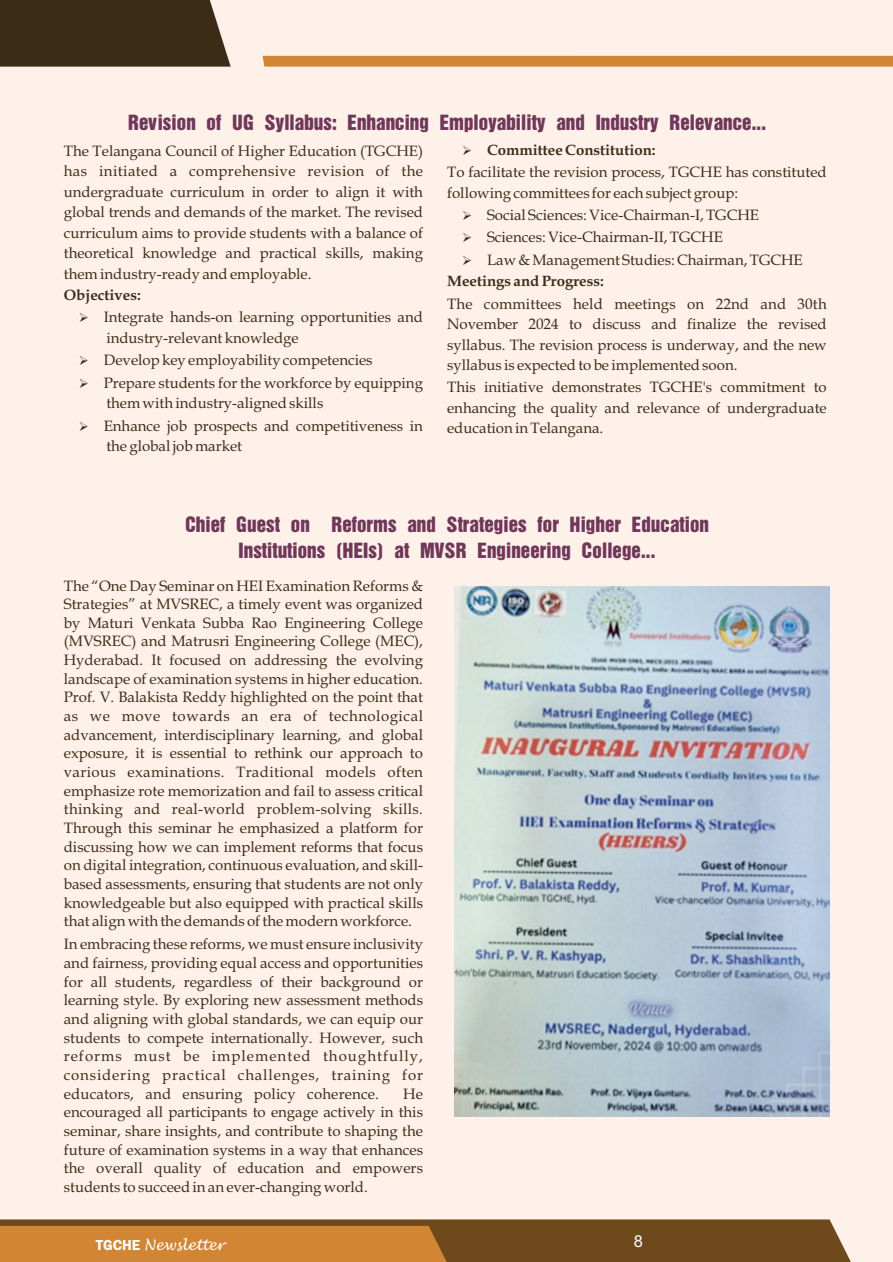
<style>
.page{position:relative;width:893px;height:1262px;background:#fff}
.page>*{position:absolute;margin:0;border:0;box-sizing:border-box;transform-origin:0 0}
.t1{font:21px/25.5px "Helvetica Roman Semi B";color:#703759;text-align:center}
.t2{font:16.5px "Arial";color:#fff}
.t3{font:15px/18.6px "Book Antiqua";color:#3c2b17;text-align:justify}
.t4{font:700 15px "Book Antiqua";color:#3c2b17}
.t5{font:italic 14.25px "Lucida Handwriting";color:#fff}
.s1{font-family:"Franklin Gothic";font-weight:600;font-style:normal;font-size:15px}
</style>
<div class="page">
<div style="left:0;top:0;width:892px;height:1261px;background:#fdf1ea"></div>
<svg style="left:0;top:1219px;width:850px;height:42px;background:#9b672a"></svg>
<div style="left:0;top:0;width:231px;height:67px;background:#3c2b17"></div>
<svg style="left:262px;top:56px;width:630px;height:11px;background:#d38939"></svg>
<img style="left:454px;top:586px;width:375px;height:530px">
<h1 class="t1" style="left:128px;top:111px;width:639px">Revision of UG Syllabus: Enhancing Employability and Industry Relevance...</h1>
<p class="t3" style="left:64px;top:142px;width:361px;line-height:20.5px">The Telangana Council of Higher Education (TGCHE) has initiated a comprehensive revision of the undergraduate curriculum in order to align it with global trends and demands of the market. The revised curriculum aims to provide students with a balance of theoretical knowledge and practical skills, making them industry-ready and employable.</p>
<p class="t3" style="left:104px;top:309px;width:321px;line-height:20.5px">Integrate hands-on learning opportunities and industry-relevant knowledge</p>
<p class="t3" style="left:104px;top:351px;width:321px;line-height:22.4px">Develop key employability competencies<br>Prepare students for the workforce by equipping</p>
<p class="t3" style="left:104px;top:394px;width:321px;line-height:22.4px">them with industry-aligned skills<br>Enhance job prospects and competitiveness in</p>
<p class="t3" style="left:106px;top:438px;width:137px">the global job market</p>
<p class="t4" style="left:64px;top:289px;width:79px">Objectives:</p>
<p class="t4" style="left:487px;top:144px;width:170px">Committee Constitution:</p>
<p class="t3" style="left:447px;top:163px;width:381px;line-height:20.5px">To facilitate the revision process, TGCHE has constituted following committees for each subject group:</p>
<p class="t3" style="left:487px;top:205px;width:317px;line-height:22.4px;text-align:left">Social Sciences: Vice-Chairman-I, TGCHE<br>Sciences: Vice-Chairman-II, TGCHE<br>Law &amp; Management Studies: Chairman, TGCHE</p>
<p class="t3" style="left:447px;top:295px;width:381px;line-height:20.5px">The committees held meetings on 22nd and 30th November 2024 to discuss and finalize the revised syllabus. The revision process is underway, and the new syllabus is expected to be implemented soon.</p>
<p class="t3" style="left:447px;top:379px;width:381px;line-height:20.5px">This initiative demonstrates TGCHE's commitment to enhancing the quality and relevance of undergraduate education in Telangana.</p>
<p class="t4" style="left:447px;top:275px;width:158px">Meetings and Progress:</p>
<h1 class="t1" style="left:185px;top:513px;width:525px">Chief Guest on Reforms and Strategies for Higher Education<br>Institutions (HEIs) at MVSR Engineering College...</h1>
<p class="t3" style="left:64px;top:578px;width:361px">The “One Day Seminar on HEI Examination Reforms &amp; Strategies” at MVSREC, a timely event was organized by Maturi Venkata Subba Rao Engineering College (MVSREC) and Matrusri Engineering College (MEC), Hyderabad. It focused on addressing the evolving landscape of examination systems in higher education.<br>Prof. V. Balakista Reddy highlighted on the point that as we move towards an era of technological advancement, interdisciplinary learning, and global exposure, it is essential to rethink our approach to various examinations. Traditional models often emphasize rote memorization and fail to assess critical thinking and real-world problem-solving skills.<br>Through this seminar he emphasized a platform for discussing how we can implement reforms that focus on digital integration, continuous evaluation, and skill&shy;based assessments, ensuring that students are not only knowledgeable but also equipped with practical skills that align with the demands of the modern workforce.</p>
<p class="t3" style="left:64px;top:936px;width:361px">In embracing these reforms, we must ensure inclusivity and fairness, providing equal access and opportunities for all students, regardless of their background or learning style. By exploring new assessment methods and aligning with global standards, we can equip our students to compete internationally. However, such reforms must be implemented thoughtfully, considering practical challenges, training for educators, and ensuring policy coherence.</p>
<p class="t3" style="left:64px;top:1086px;width:361px;text-indent:339px">He encouraged all participants to engage actively in this seminar, share insights, and contribute to shaping the future of examination systems in a way that enhances the overall quality of education and empowers students to succeed in an ever-changing world.</p>
<p class="t5" style="left:96px;top:1237px;width:130px"><span class="s1">TGCHE</span> Newsletter</p>
<p class="t2" style="left:634px;top:1231px;width:11px">8</p>
</div>
